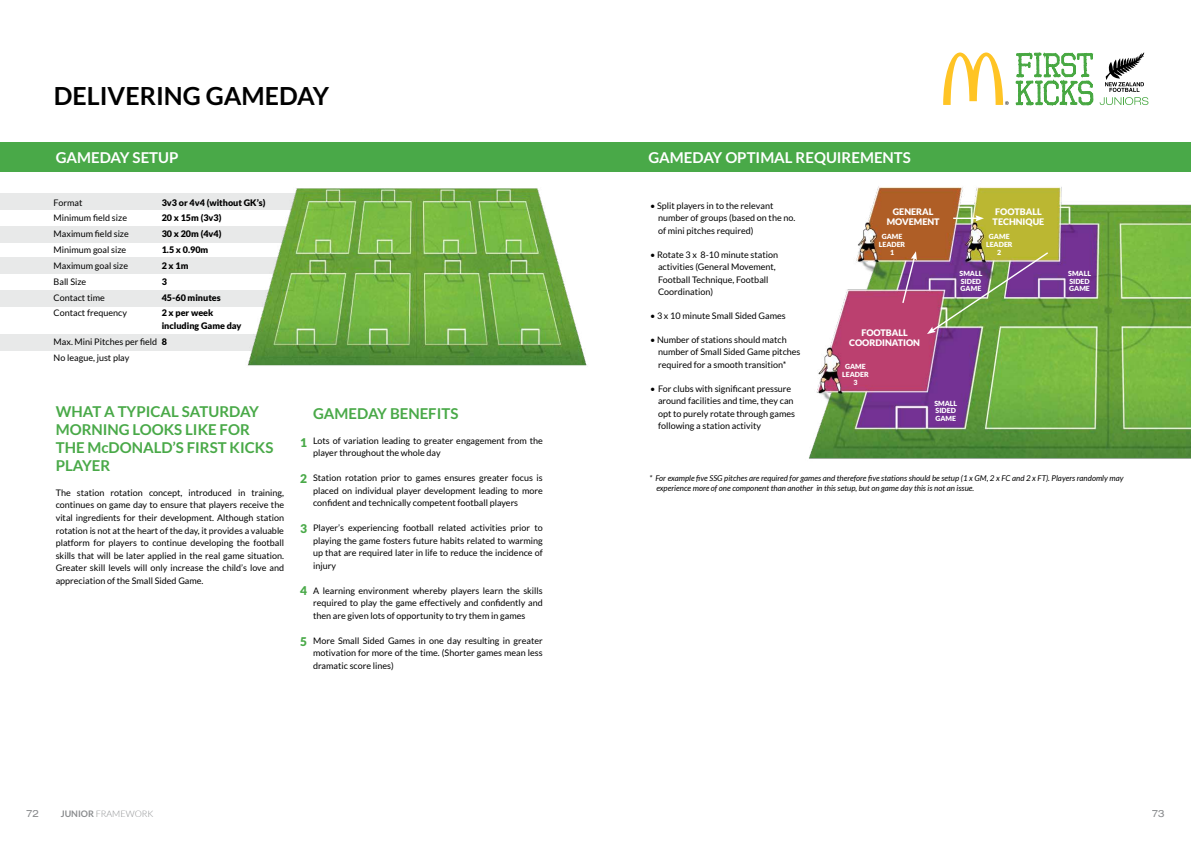
<style>
.page{position:relative;width:1191px;height:842px;background:#fff}
.page>*{position:absolute;margin:0;border:0;box-sizing:border-box;transform-origin:0 0}
.t1{font:700 25px "Lato";color:#000}
.t2{font:700 15px/18px "Lato";color:#49a948}
.t3{font:700 15px "Lato";color:#fff}
.t4{font:900 12px "Lato";color:#49a948}
.t5{font:expanded 10px "Helvetica Neue";color:#8a8c8e}
.t6{font:9px/12.5px "Lato";color:#000}
.t7{font:900 9px/13px "Lato";color:#000}
.t8{font:900 9px/10px "Lato";color:#fff;text-align:center}
.t9{font:300 9px "Lato";color:#8a8c8e}
.t10{font:italic 8px/10px "Lato";color:#000}
.t11{font:900 7px/7.7px "Lato";color:#fff}
.s1{font-weight:900}
.s2{font-weight:700}
</style>
<div class="page">
<svg style="left:943px;top:53px;width:65px;height:52px"></svg>
<svg style="left:1015px;top:52px;width:133px;height:54px"></svg>
<div style="left:0;top:143px;width:595px;height:29px;background:#49a948"></div>
<div style="left:595px;top:143px;width:596px;height:29px;background:#49a948"></div>
<div style="left:0;top:193px;width:417px;height:16px;background:#e8e9e9"></div>
<div style="left:0;top:257px;width:417px;height:17px;background:#e8e9e9"></div>
<div style="left:0;top:226px;width:417px;height:17px;background:#e8e9e9"></div>
<div style="left:0;top:290px;width:417px;height:17px;background:#e8e9e9"></div>
<div style="left:0;top:334px;width:417px;height:17px;background:#e8e9e9"></div>
<img style="left:243px;top:188px;width:344px;height:178px">
<img style="left:809px;top:186px;width:382px;height:273px">
<svg style="left:953px;top:215px;width:31px;height:6px"></svg>
<svg style="left:901px;top:251px;width:16px;height:54px"></svg>
<img style="left:927px;top:251px;width:122px;height:83px">
<h1 class="t1" style="left:54px;top:82px;width:277px">DELIVERING GAMEDAY</h1>
<h2 class="t3" style="left:56px;top:149px;width:124px">GAMEDAY SETUP</h2>
<h2 class="t3" style="left:648px;top:149px;width:264px">GAMEDAY OPTIMAL REQUIREMENTS</h2>
<p class="t6" style="left:54px;top:196px;width:30px">Format</p>
<p class="t7" style="left:162px;top:196px;width:105px">3v3 or 4v4 (without GK’s)</p>
<p class="t6" style="left:54px;top:212px;width:75px">Minimum field size</p>
<p class="t7" style="left:162px;top:211px;width:61px">20 x 15m (3v3)</p>
<p class="t6" style="left:54px;top:228px;width:77px">Maximum field size</p>
<p class="t7" style="left:162px;top:227px;width:61px">30 x 20m (4v4)</p>
<p class="t6" style="left:54px;top:243px;width:74px">Minimum goal size</p>
<p class="t7" style="left:162px;top:243px;width:48px">1.5 x 0.90m</p>
<p class="t6" style="left:54px;top:259px;width:76px">Maximum goal size</p>
<p class="t7" style="left:162px;top:259px;width:28px">2 x 1m</p>
<p class="t6" style="left:54px;top:275px;width:34px">Ball Size</p>
<p class="t7" style="left:162px;top:275px;width:7px">3</p>
<p class="t6" style="left:54px;top:291px;width:53px">Contact time</p>
<p class="t7" style="left:162px;top:291px;width:61px">45-60 minutes</p>
<p class="t6" style="left:54px;top:307px;width:75px">Contact frequency</p>
<p class="t7" style="left:162px;top:306px;width:81px">2 x per week including Game day</p>
<p class="t6" style="left:54px;top:334px;width:115px;line-height:15.8px">Max. Mini Pitches per field <span class="s1">8<br></span>No league, just play</p>
<p class="t6" style="left:658px;top:199px;width:139px;text-indent:-8px">• Split players in to the relevant number of groups (based on the no. of mini pitches required)</p>
<p class="t6" style="left:658px;top:248px;width:121px;text-indent:-8px">• Rotate 3 x 8-10 minute station activities (General Movement,<br>Football Technique, Football<br>Coordination)</p>
<p class="t6" style="left:650px;top:309px;width:137px">• 3 x 10 minute Small Sided Games</p>
<p class="t6" style="left:658px;top:333px;width:144px;text-indent:-8px">• Number of stations should match number of Small Sided Game pitches required for a smooth transition*</p>
<p class="t6" style="left:658px;top:382px;width:138px;text-indent:-8px">• For clubs with significant pressure around facilities and time, they can opt to purely rotate through games following a station activity</p>
<p class="t8" style="left:992px;top:207px;width:53px;text-align:left">FOOTBALL<br>TECHNIQUE</p>
<p class="t8" style="left:886px;top:207px;width:54px">GENERAL<br>MOVEMENT</p>
<p class="t11" style="left:878px;top:232px;width:28px;line-height:8px;text-align:center">GAME<br>LEADER<br>1</p>
<p class="t11" style="left:986px;top:232px;width:28px;line-height:8px;text-align:center">GAME<br>LEADER<br>2</p>
<p class="t11" style="left:959px;top:269px;width:24px">SMALL<br>SIDED<br>GAME</p>
<p class="t11" style="left:1068px;top:269px;width:24px">SMALL<br>SIDED<br>GAME</p>
<p class="t8" style="left:849px;top:327px;width:72px">FOOTBALL<br>COORDINATION</p>
<p class="t11" style="left:842px;top:362px;width:28px;line-height:8px;text-align:center">GAME<br>LEADER<br>3</p>
<p class="t11" style="left:934px;top:399px;width:24px">SMALL<br>SIDED<br>GAME</p>
<h2 class="t2" style="left:56px;top:403px;width:219px">WHAT A TYPICAL SATURDAY<br>MORNING LOOKS LIKE FOR<br>THE McDONALD’S FIRST KICKS<br>PLAYER</h2>
<p class="t6" style="left:56px;top:486px;width:230px;text-align:justify">The station rotation concept, introduced in training, continues on game day to ensure that players receive the vital ingredients for their development. Although station rotation is not at the heart of the day, it provides a valuable platform for players to continue developing the football skills that will be later applied in the real game situation.<br>Greater skill levels will only increase the child’s love and appreciation of the Small Sided Game.</p>
<h2 class="t2" style="left:313px;top:404px;width:147px">GAMEDAY BENEFITS</h2>
<p class="t6" style="left:313px;top:434px;width:231px">Lots of variation leading to greater engagement from the player throughout the whole day</p>
<p class="t6" style="left:313px;top:472px;width:231px;text-align:justify">Station rotation prior to games ensures greater focus is placed on individual player development leading to more confident and technically competent football players</p>
<p class="t6" style="left:313px;top:522px;width:231px;text-align:justify">Player’s experiencing football related activities prior to playing the game fosters future habits related to warming up that are required later in life to reduce the incidence of injury</p>
<p class="t6" style="left:313px;top:584px;width:231px;text-align:justify">A learning environment whereby players learn the skills required to play the game effectively and confidently and then are given lots of opportunity to try them in games</p>
<p class="t6" style="left:313px;top:634px;width:231px;text-align:justify">More Small Sided Games in one day resulting in greater motivation for more of the time. (Shorter games mean less dramatic score lines)</p>
<h3 class="t4" style="left:300px;top:436px;width:8px">1</h3>
<h3 class="t4" style="left:300px;top:472px;width:8px">2</h3>
<p class="t10" style="left:656px;top:473px;width:469px;text-indent:-7px">* For example five SSG pitches are required for games and therefore five stations should be setup (1 x GM, 2 x FC and 2 x FT). Players randomly may experience more of one component than another in this setup, but on game day this is not an issue.</p>
<h3 class="t4" style="left:300px;top:522px;width:8px">3</h3>
<h3 class="t4" style="left:300px;top:584px;width:8px">4</h3>
<h3 class="t4" style="left:300px;top:635px;width:8px">5</h3>
<p class="t5" style="left:27px;top:807px;width:14px">72</p>
<p class="t9" style="left:61px;top:809px;width:94px"><span class="s2">JUNIOR</span> FRAMEWORK</p>
<p class="t5" style="left:1152px;top:807px;width:14px">73</p>
</div>
